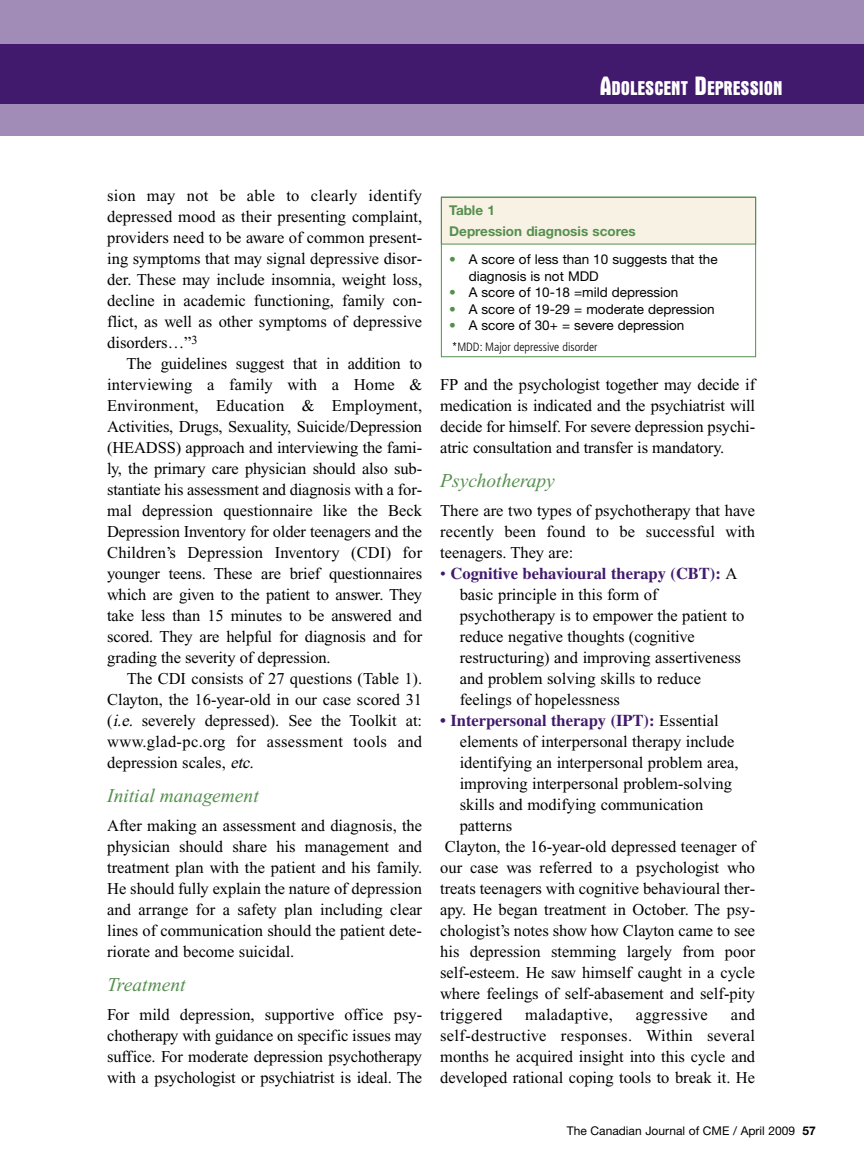
<style>
.page{position:relative;width:864px;height:1175px;background:#fff}
.page>*{position:absolute;margin:0;border:0;box-sizing:border-box;transform-origin:0 0}
.t1{font:700 condensed 20.25px "Aurora BT";color:#fff}
.t2{font:italic 19.5px "Times New Roman";color:#548f4d}
.t3{font:16.5px/21px "Times New Roman";color:#000;text-align:justify}
.t4{font:700 16.5px "Times";color:#41196d}
.t5{font:16.5px "Times New Roman";letter-spacing:.02em;color:#000}
.t6{font:13.5px/16.5px "Helvetica Neue";color:#000}
.t7{font:700 13.5px/21.6px "Helvetica Neue";color:#548f4d}
.t8{font:12px "Helvetica Neue";color:#000}
.t9{font:300 condensed 12px "Frutiger";color:#000}
.s1{font-size:27px}
.s2{font-style:italic}
.s3{color:#548f4d}
.s4{font-family:"Times New Roman";font-weight:400}
.s5{font-family:"Times New Roman";font-weight:400;color:#000}
.s6{font-weight:700}
</style>
<div class="page">
<div style="left:0;top:0;width:864px;height:136px;background:#a08cb6"></div>
<div style="left:0;top:44px;width:864px;height:59px;background:#41196d"></div>
<div style="left:442px;top:198px;width:313px;height:46px;background:#f8f2e5"></div>
<div style="left:441px;top:197px;width:315px;height:160px;border:1px solid #548f4d"></div>
<p class="t1" style="left:600px;top:76px;width:184px"><span class="s1">A</span>DOLESCENT <span class="s1">D</span>EPRESSION</p>
<p class="t3" style="left:107px;top:187px;width:316px">sion may not be able to clearly identify depressed mood as their presenting complaint, providers need to be aware of common present&shy;ing symptoms that may signal depressive disor&shy;der. These may include insomnia, weight loss, decline in academic functioning, family con&shy;flict, as well as other symptoms of depressive disorders…”<sup>3</sup></p>
<p class="t3" style="left:107px;top:355px;width:316px;text-indent:19px">The guidelines suggest that in addition to interviewing a family with a Home &amp; Environment, Education &amp; Employment, Activities, Drugs, Sexuality, Suicide/Depression (HEADSS) approach and interviewing the fami&shy;ly, the primary care physician should also sub&shy;stantiate his assessment and diagnosis with a for&shy;mal depression questionnaire like the Beck Depression Inventory for older teenagers and the Children’s Depression Inventory (CDI) for younger teens. These are brief questionnaires which are given to the patient to answer. They take less than 15 minutes to be answered and scored. They are helpful for diagnosis and for grading the severity of depression.</p>
<p class="t3" style="left:107px;top:670px;width:316px;text-indent:19px">The CDI consists of 27 questions (Table 1).<br>Clayton, the 16-year-old in our case scored 31 (<span class="s2">i.e.</span> severely depressed). See the Toolkit at: www.glad-pc.org for assessment tools and depression scales, <span class="s2">etc.</span></p>
<p class="t2" style="left:107px;top:788px;width:153px">Initial management</p>
<p class="t3" style="left:107px;top:817px;width:317px">After making an assessment and diagnosis, the physician should share his management and treatment plan with the patient and his family.<br>He should fully explain the nature of depression and arrange for a safety plan including clear lines of communication should the patient dete&shy;riorate and become suicidal.</p>
<p class="t2" style="left:107px;top:977px;width:80px">Treatment</p>
<p class="t3" style="left:107px;top:1006px;width:316px">For mild depression, supportive office psy&shy;chotherapy with guidance on specific issues may suffice. For moderate depression psychotherapy with a psychologist or psychiatrist is ideal. The</p>
<p class="t7" style="left:449px;top:200px;width:188px">Table 1<br>Depression diagnosis scores</p>
<p class="t6" style="left:469px;top:252px;width:251px;text-indent:-19px"><span class="s3">•</span> A score of less than 10 suggests that the diagnosis is not MDD</p>
<p class="t6" style="left:449px;top:285px;width:231px"><span class="s3">•</span> A score of 10-18 =mild depression</p>
<p class="t6" style="left:449px;top:302px;width:267px"><span class="s3">•</span> A score of 19-29 = moderate depression</p>
<p class="t6" style="left:449px;top:318px;width:237px"><span class="s3">•</span> A score of 30+ = severe depression</p>
<p class="t9" style="left:452px;top:342px;width:147px">*MDD: Major depressive disorder</p>
<p class="t3" style="left:440px;top:376px;width:316px">FP and the psychologist together may decide if medication is indicated and the psychiatrist will decide for himself. For severe depression psychi&shy;atric consultation and transfer is mandatory.</p>
<p class="t2" style="left:440px;top:473px;width:116px">Psychotherapy</p>
<p class="t3" style="left:440px;top:502px;width:316px">There are two types of psychotherapy that have recently been found to be successful with teenagers. They are:</p>
<p class="t4" style="left:440px;top:568px;width:299px"><span class="s4">•</span> Cognitive behavioural therapy (CBT): <span class="s5">A</span></p>
<p class="t3" style="left:460px;top:586px;width:286px;text-align:left">basic principle in this form of psychotherapy is to empower the patient to reduce negative thoughts (cognitive restructuring) and improving assertiveness and problem solving skills to reduce feelings of hopelessness</p>
<p class="t4" style="left:440px;top:715px;width:280px">• Interpersonal therapy (IPT): <span class="s5">Essential</span></p>
<p class="t3" style="left:460px;top:733px;width:276px">elements of interpersonal therapy include</p>
<p class="t3" style="left:460px;top:754px;width:280px">identifying an interpersonal problem area,</p>
<p class="t3" style="left:460px;top:775px;width:274px">improving interpersonal problem-solving</p>
<p class="t3" style="left:460px;top:796px;width:245px">skills and modifying communication</p>
<p class="t3" style="left:460px;top:817px;width:54px">patterns</p>
<p class="t3" style="left:445px;top:838px;width:312px">Clayton, the 16-year-old depressed teenager of</p>
<p class="t3" style="left:440px;top:859px;width:316px">our case was referred to a psychologist who</p>
<p class="t3" style="left:440px;top:880px;width:316px">treats teenagers with cognitive behavioural ther-</p>
<p class="t3" style="left:440px;top:901px;width:316px">apy. He began treatment in October. The psy-</p>
<p class="t3" style="left:440px;top:922px;width:316px">chologist’s notes show how Clayton came to see</p>
<p class="t3" style="left:440px;top:943px;width:316px">his depression stemming largely from poor</p>
<p class="t3" style="left:440px;top:964px;width:316px">self-esteem. He saw himself caught in a cycle</p>
<p class="t3" style="left:440px;top:985px;width:316px">where feelings of self-abasement and self-pity</p>
<p class="t5" style="left:440px;top:1009px;width:64px">triggered</p>
<p class="t5" style="left:525px;top:1009px;width:89px">maladaptive,</p>
<p class="t5" style="left:636px;top:1009px;width:74px">aggressive</p>
<p class="t3" style="left:440px;top:1006px;width:316px;text-indent:290px">and self-destructive responses. Within several months he acquired insight into this cycle and developed rational coping tools to break it. He</p>
<p class="t8" style="left:567px;top:1126px;width:250px">The Canadian Journal of CME / April 2009 <span class="s6">57</span></p>
</div>
